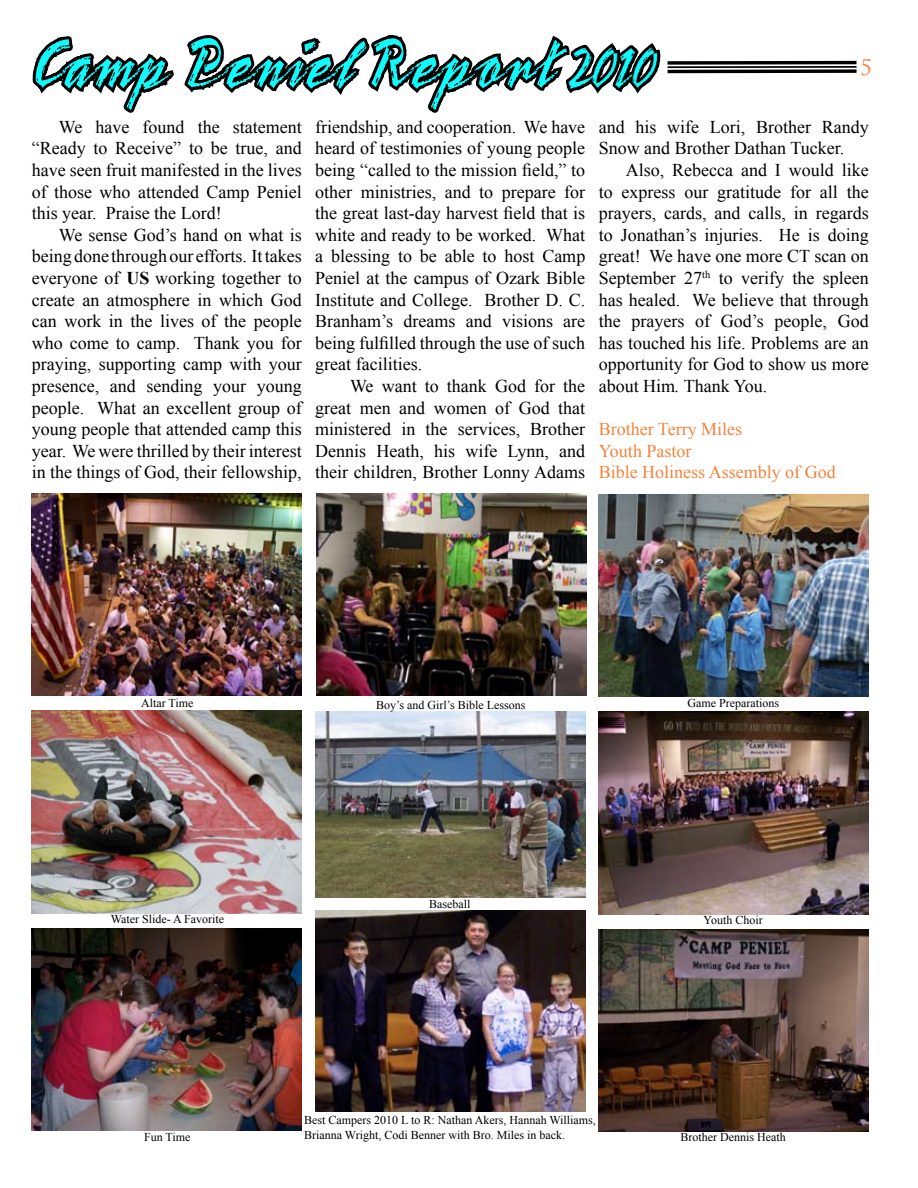
<style>
.page{position:relative;width:918px;height:1188px;background:#fff}
.page>*{position:absolute;margin:0;border:0;box-sizing:border-box;transform-origin:0 0}
.t1{font:75px "Bronx Let Plain";letter-spacing:-.04em;color:#11f9fb;scale:.71 1}
.t2{font:21px "Trajan Pro";color:#f5823a}
.t3{font:18px/21.6px "Times New Roman";color:#000;text-align:justify}
.t4{font:18px/21.6px "Times New Roman";color:#f5823a}
.t5{font:12px/14.4px "Times New Roman";color:#000}
.s1{font-size:63px}
.s2{font-weight:700}
.s3{font-style:italic}
</style>
<div class="page">
<svg style="left:32px;top:35px;width:629px;height:78px"></svg>
<svg style="left:668px;top:61px;width:189px;height:4px"></svg>
<hr style="left:668px;top:66px;width:189px;height:2px;background:#000">
<svg style="left:668px;top:69px;width:189px;height:4px"></svg>
<img style="left:32px;top:493px;width:270px;height:203px">
<img style="left:317px;top:493px;width:270px;height:203px">
<img style="left:599px;top:494px;width:270px;height:203px">
<img style="left:32px;top:711px;width:270px;height:202px">
<img style="left:32px;top:928px;width:270px;height:203px">
<img style="left:599px;top:712px;width:270px;height:202px">
<img style="left:599px;top:929px;width:270px;height:203px">
<img style="left:315px;top:911px;width:270px;height:201px">
<img style="left:315px;top:711px;width:270px;height:186px">
<h1 class="t1" style="left:32px;top:30px;width:883px">Camp Peniel Report <span class="s1">2010</span></h1>
<p class="t2" style="left:860px;top:54px;width:13px">5</p>
<p class="t3" style="left:32px;top:116px;width:272px;text-indent:27px">We have found the statement “Ready to Receive” to be true, and have seen fruit manifested in the lives of those who attended Camp Peniel this year. Praise the Lord!</p>
<p class="t3" style="left:32px;top:224px;width:272px;text-indent:27px">We sense God’s hand on what is being done through our efforts. It takes everyone of <span class="s2">US</span> working together to create an atmosphere in which God can work in the lives of the people who come to camp. Thank you for praying, supporting camp with your presence, and sending your young people. What an excellent group of young people that attended camp this year. We were thrilled by their interest in the things of God, their fellowship,</p>
<p class="t3" style="left:315px;top:116px;width:272px">friendship, and cooperation. We have heard of testimonies of young people being “called to the mission field,” to other ministries, and to prepare for the great last-day harvest field that is white and ready to be worked. What a blessing to be able to host Camp Peniel at the campus of Ozark Bible Institute and College. Brother D. C.<br>Branham’s dreams and visions are being fulfilled through the use of such great facilities.</p>
<p class="t3" style="left:315px;top:375px;width:272px;text-indent:35px">We want to thank God for the great men and women of God that ministered in the services, Brother Dennis Heath, his wife Lynn, and their children, Brother Lonny Adams</p>
<p class="t3" style="left:599px;top:116px;width:272px">and his wife Lori, Brother Randy<br>Snow and Brother Dathan Tucker.</p>
<p class="t3" style="left:599px;top:159px;width:272px;text-indent:27px">Also, Rebecca and I would like to express our gratitude for all the prayers, cards, and calls, in regards to Jonathan’s injuries. He is doing great! We have one more CT scan on September 27<sup>th</sup> to verify the spleen has healed. We believe that through the prayers of God’s people, God has touched his life. Problems are an opportunity for God to show us more about Him<span class="s3">.</span> Thank You.</p>
<p class="t4" style="left:599px;top:418px;width:238px">Brother Terry Miles<br>Youth Pastor<br>Bible Holiness Assembly of God</p>
<p class="t5" style="left:141px;top:696px;width:54px">Altar Time</p>
<p class="t5" style="left:111px;top:912px;width:115px">Water Slide- A Favorite</p>
<p class="t5" style="left:376px;top:697px;width:151px">Boy’s and Girl’s Bible Lessons</p>
<p class="t5" style="left:687px;top:696px;width:93px">Game Preparations</p>
<p class="t5" style="left:429px;top:897px;width:43px">Baseball</p>
<p class="t5" style="left:704px;top:913px;width:61px">Youth Choir</p>
<p class="t5" style="left:144px;top:1130px;width:48px">Fun Time</p>
<p class="t5" style="left:304px;top:1113px;width:293px">Best Campers 2010 L to R: Nathan Akers, Hannah Williams,<br>Brianna Wright, Codi Benner with Bro. Miles in back.</p>
<p class="t5" style="left:681px;top:1130px;width:107px">Brother Dennis Heath</p>
</div>
